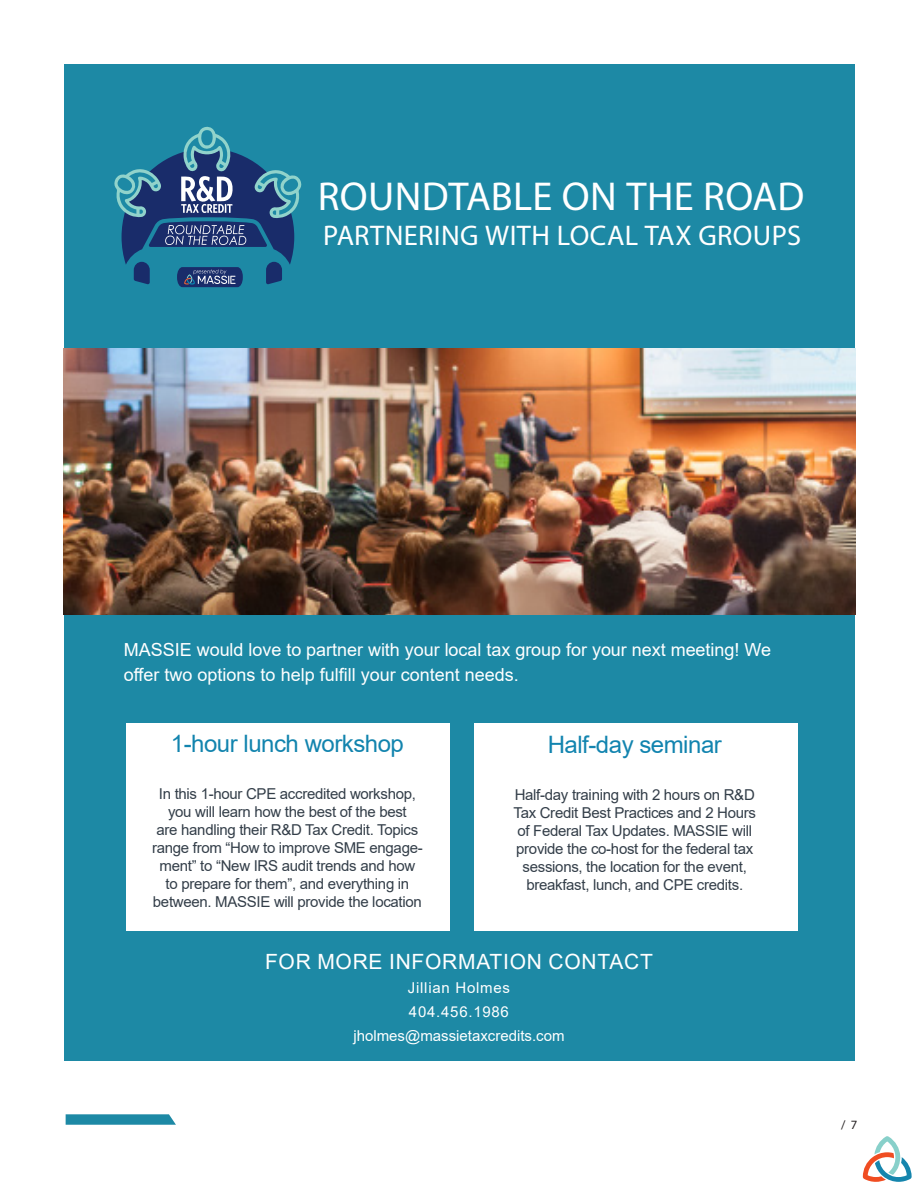
<style>
.page{position:relative;width:918px;height:1188px;background:#fff}
.page>*{position:absolute;margin:0;border:0;box-sizing:border-box;transform-origin:0 0}
.BodyHeader{font:40.5px "Myriad Pro";letter-spacing:.01em;color:#fff}
.BodyHeader-2{font:28.5px "Myriad Pro";letter-spacing:.015em;color:#fff}
.t1{font:24px "Arial";letter-spacing:-.02em;color:#1284ae}
.t2{font:24px "Arial";letter-spacing:-.02em;color:#1284af}
.t3{font:21px "Arial";letter-spacing:.035em;color:#fff}
.t4{font:18px/25.5px "Arial";color:#fff}
.t5{font:15px/18px "Arial";letter-spacing:-.02em;color:#333e49;text-align:center}
.t6{font:15px/24px "Arial";color:#fff;text-align:center}
.t7{font:15px "Arial";letter-spacing:.05em;color:#fff}
.t8{font:12.75px "Myriad Pro";color:#231f20}
</style>
<div class="page">
<svg style="left:66px;top:1114px;width:110px;height:11px"></svg>
<div style="left:64px;top:64px;width:790px;height:996px;background:#1d89a5"></div>
<svg style="left:114px;top:127px;width:188px;height:160px"></svg>
<img style="left:64px;top:348px;width:791px;height:267px">
<div style="left:126px;top:723px;width:323px;height:208px;background:#fff"></div>
<div style="left:474px;top:723px;width:323px;height:208px;background:#fff"></div>
<svg style="left:863px;top:1136px;width:49px;height:46px"></svg>
<p class="BodyHeader" style="left:318px;top:171px;width:488px">ROUNDTABLE ON THE ROAD</p>
<p class="BodyHeader-2" style="left:323px;top:218px;width:480px">PARTNERING WITH LOCAL TAX GROUPS</p>
<p class="t4" style="left:124px;top:637px;width:649px">MASSIE would love to partner with your local tax group for your next meeting! We offer two options to help fulfill your content needs.</p>
<p class="t1" style="left:171px;top:727px;width:235px">1-hour lunch workshop</p>
<p class="t5" style="left:152px;top:784px;width:272px">In this 1-hour CPE accredited workshop, you will learn how the best of the best<br>are handling their R&amp;D Tax Credit. Topics range from “How to improve SME engage&shy;ment” to “New IRS audit trends and how to prepare for them”, and everything in between. MASSIE will provide the location</p>
<p class="t2" style="left:548px;top:728px;width:176px">Half-day seminar</p>
<p class="t5" style="left:513px;top:785px;width:244px">Half-day training with 2 hours on R&amp;D Tax Credit Best Practices and 2 Hours of Federal Tax Updates. MASSIE will provide the co-host for the federal tax sessions, the location for the event, breakfast, lunch, and CPE credits.</p>
<p class="t3" style="left:265px;top:947px;width:389px">FOR MORE INFORMATION CONTACT</p>
<p class="t7" style="left:408px;top:977px;width:104px">Jillian Holmes</p>
<p class="t6" style="left:353px;top:999px;width:213px">404.456.1986 jholmes@massietaxcredits.com</p>
<p class="t8" style="left:841px;top:1117px;width:18px">/ 7</p>
</div>
